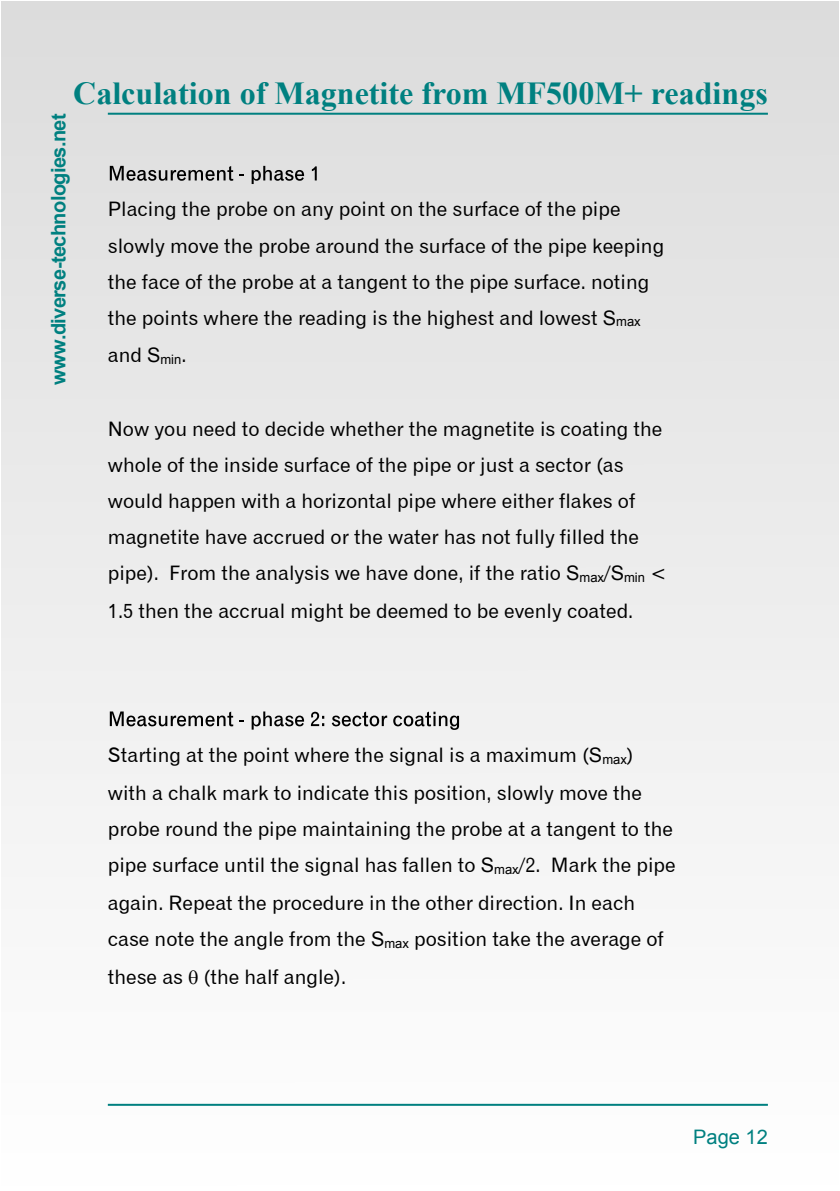
<style>
.page{position:relative;width:840px;height:1191px;background:#fff}
.page>*{position:absolute;margin:0;border:0;box-sizing:border-box;transform-origin:0 0}
.t1{font:700 32px "Times New Roman";color:#008080}
.t2{font:20px/36px "Gothic 720 BT Roman B";color:#000}
.t3{font:700 20px "Arial";letter-spacing:-.03em;color:#008080}
.t4{font:20px "Arial";color:#008080}
.s1{font-family:"Arial"}
</style>
<div class="page">
<div style="left:1px;top:1px;width:837px;height:1189px;background:linear-gradient(to bottom,#dcdcdc,#fefefe)"></div>
<hr style="left:108px;top:113px;width:659px;height:2px;background:#008080">
<hr style="left:108px;top:1103px;width:659px;height:2px;background:#008080">
<svg style="left:110px;top:166px;width:123px;height:15px;background:#969696"></svg>
<svg style="left:251px;top:166px;width:53px;height:18px"></svg>
<svg style="left:312px;top:166px;width:4px;height:14px"></svg>
<svg style="left:110px;top:711px;width:123px;height:15px"></svg>
<svg style="left:251px;top:711px;width:53px;height:18px"></svg>
<svg style="left:311px;top:711px;width:13px;height:15px"></svg>
<svg style="left:331px;top:711px;width:56px;height:15px"></svg>
<svg style="left:393px;top:711px;width:66px;height:19px"></svg>
<svg style="left:189px;top:970px;width:9px;height:14px"></svg>
<h1 class="t1" style="left:73px;top:82px;width:695px">Calculation of Magnetite from MF500M+ readings</h1>
<p class="t3" style="left:51px;top:385px;width:273px;rotate:-90deg">www.diverse-technologies.net</p>
<p class="t2" style="left:108px;top:193px;width:557px">Placing the probe on any point on the surface of the pipe slowly move the probe around the surface of the pipe keeping the face of the probe at a tangent to the pipe surface. noting the points where the reading is the highest and lowest <span class="s1">S</span><sub>max</sub></p>
<p class="t2" style="left:108px;top:339px;width:80px">and <span class="s1">S</span><sub>min</sub>.</p>
<p class="t2" style="left:108px;top:413px;width:560px">Now you need to decide whether the magnetite is coating the whole of the inside surface of the pipe or just a sector (as would happen with a horizontal pipe where either flakes of magnetite have accrued or the water has not fully filled the pipe). From the analysis we have done, if the ratio <span class="s1">S</span><sub>max</sub>/<span class="s1">S</span><sub>min</sub> &lt;</p>
<p class="t2" style="left:108px;top:595px;width:526px">1.5 then the accrual might be deemed to be evenly coated.</p>
<p class="t2" style="left:108px;top:738px;width:535px;line-height:37.8px">Starting at the point where the signal is a maximum (<span class="s1">S</span><sub>max</sub>) with a chalk mark to indicate this position, slowly move the</p>
<p class="t2" style="left:108px;top:812px;width:569px">probe round the pipe maintaining the probe at a tangent to the pipe surface until the signal has fallen to <span class="s1">S</span><sub>max</sub>/2. Mark the pipe</p>
<p class="t2" style="left:108px;top:886px;width:557px">again. Repeat the procedure in the other direction. In each case note the angle from the <span class="s1">S</span><sub>max</sub> position take the average of</p>
<p class="t2" style="left:108px;top:961px;width:240px">these as (the half angle).</p>
<p class="t4" style="left:692px;top:1129px;width:76px">Page 12</p>
</div>
